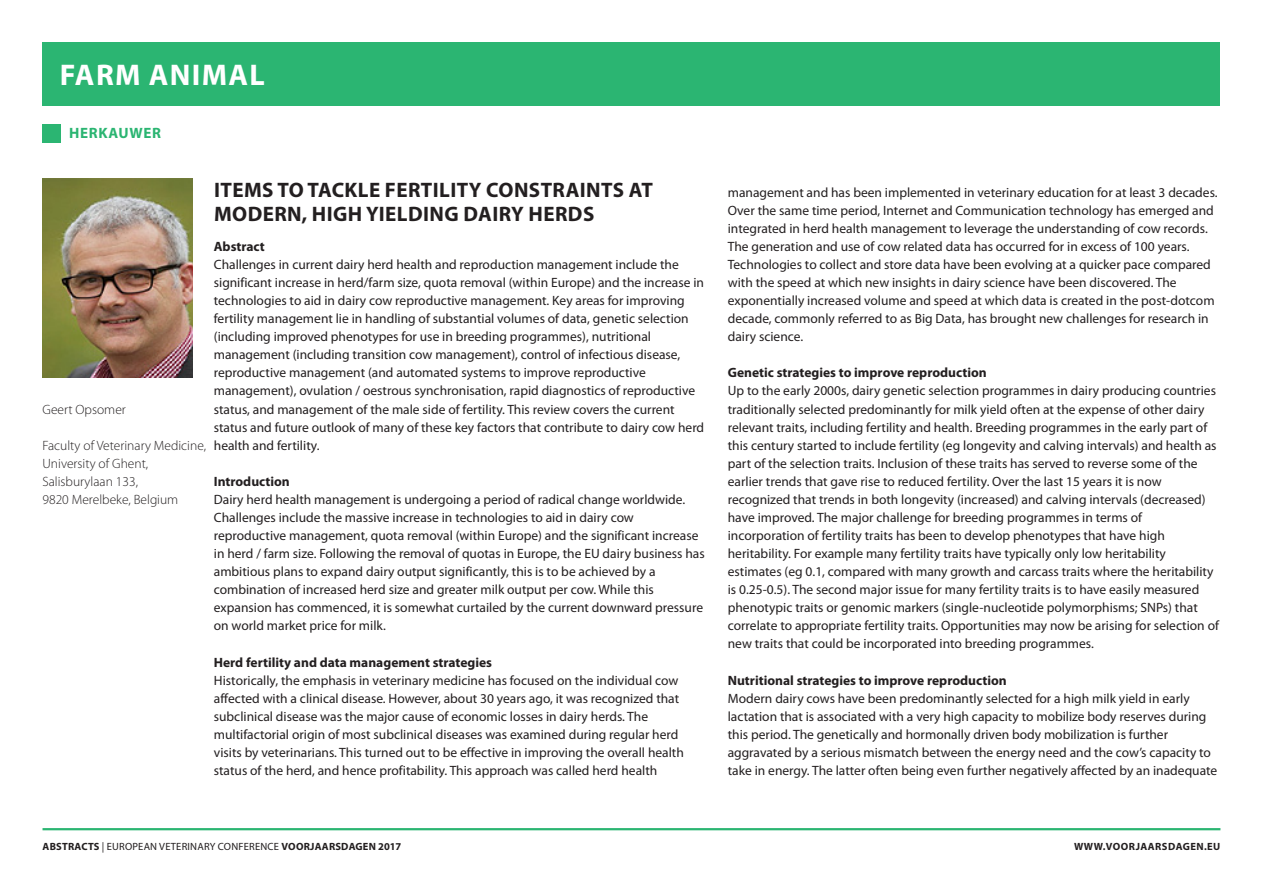
<style>
.page{position:relative;width:1263px;height:893px;background:#fff}
.page>*{position:absolute;margin:0;border:0;box-sizing:border-box;transform-origin:0 0}
.t1{font:700 30px "Myriad Pro";letter-spacing:.045em;color:#fff}
._02_Titel_Abstract{font:700 21px/24px "Myriad Pro";letter-spacing:.02em;color:#231f20}
.t2{font:700 15px "Myriad Pro";letter-spacing:.045em;color:#2bb572}
._01_Platte_tekst{font:13.5px/18px "Myriad Pro";color:#231f20}
._03_Tussenkop{font:700 13.5px "Myriad Pro";color:#231f20}
.t3{font:300 13.5px/18px "Myriad Pro";color:#231f20}
.t4{font:10.5px "Myriad Pro";letter-spacing:.02em;color:#231f20}
.t5{font:700 10.5px "Myriad Pro";letter-spacing:.045em;color:#231f20}
.s1{font-weight:700}
</style>
<div class="page">
<div style="left:43px;top:43px;width:1177px;height:63px;background:#2bb572"></div>
<hr style="left:43px;top:828px;width:1177px;height:2px;background:#2bb572">
<div style="left:43px;top:124px;width:18px;height:18px;background:#2bb572"></div>
<img style="left:43px;top:179px;width:150px;height:198px">
<hr style="left:1262px;top:43px;width:1px;height:31px;background:#ed028c">
<h1 class="t1" style="left:60px;top:58px;width:206px">FARM ANIMAL</h1>
<p class="t2" style="left:69px;top:125px;width:93px">HERKAUWER</p>
<p class="t3" style="left:43px;top:400px;width:85px">Geert Opsomer</p>
<p class="t3" style="left:43px;top:436px;width:165px">Faculty of Veterinary Medicine,<br>University of Ghent,<br>Salisburylaan 133,<br>9820 Merelbeke, Belgium</p>
<p class="_02_Titel_Abstract" style="left:214px;top:178px;width:440px">ITEMS TO TACKLE FERTILITY CONSTRAINTS AT<br>MODERN, HIGH YIELDING DAIRY HERDS</p>
<p class="_03_Tussenkop" style="left:214px;top:239px;width:53px">Abstract</p>
<p class="_01_Platte_tekst" style="left:214px;top:256px;width:492px">Challenges in current dairy herd health and reproduction management include the significant increase in herd/farm size, quota removal (within Europe) and the increase in technologies to aid in dairy cow reproductive management. Key areas for improving fertility management lie in handling of substantial volumes of data, genetic selection (including improved phenotypes for use in breeding programmes), nutritional management (including transition cow management), control of infectious disease, reproductive management (and automated systems to improve reproductive management), ovulation / oestrous synchronisation, rapid diagnostics of reproductive status, and management of the male side of fertility. This review covers the current status and future outlook of many of these key factors that contribute to dairy cow herd health and fertility.</p>
<p class="_03_Tussenkop" style="left:214px;top:474px;width:78px">Introduction</p>
<p class="_01_Platte_tekst" style="left:214px;top:491px;width:492px">Dairy herd health management is undergoing a period of radical change worldwide.<br>Challenges include the massive increase in technologies to aid in dairy cow reproductive management, quota removal (within Europe) and the significant increase in herd / farm size. Following the removal of quotas in Europe, the EU dairy business has ambitious plans to expand dairy output significantly, this is to be achieved by a combination of increased herd size and greater milk output per cow. While this expansion has commenced, it is somewhat curtailed by the current downward pressure on world market price for milk.</p>
<p class="_03_Tussenkop" style="left:214px;top:654px;width:280px">Herd fertility and data management strategies</p>
<p class="_01_Platte_tekst" style="left:214px;top:671px;width:472px">Historically, the emphasis in veterinary medicine has focused on the individual cow affected with a clinical disease. However, about 30 years ago, it was recognized that subclinical disease was the major cause of economic losses in dairy herds. The multifactorial origin of most subclinical diseases was examined during regular herd visits by veterinarians. This turned out to be effective in improving the overall health status of the herd, and hence profitability. This approach was called herd health</p>
<p class="_01_Platte_tekst" style="left:728px;top:183px;width:491px">management and has been implemented in veterinary education for at least 3 decades.<br>Over the same time period, Internet and Communication technology has emerged and integrated in herd health management to leverage the understanding of cow records.<br>The generation and use of cow related data has occurred for in excess of 100 years.<br>Technologies to collect and store data have been evolving at a quicker pace compared with the speed at which new insights in dairy science have been discovered. The exponentially increased volume and speed at which data is created in the post-dotcom decade, commonly referred to as Big Data, has brought new challenges for research in dairy science.</p>
<p class="_03_Tussenkop" style="left:728px;top:365px;width:260px">Genetic strategies to improve reproduction</p>
<p class="_01_Platte_tekst" style="left:728px;top:382px;width:493px">Up to the early 2000s, dairy genetic selection programmes in dairy producing countries traditionally selected predominantly for milk yield often at the expense of other dairy relevant traits, including fertility and health. Breeding programmes in the early part of this century started to include fertility (eg longevity and calving intervals) and health as part of the selection traits. Inclusion of these traits has served to reverse some of the earlier trends that gave rise to reduced fertility. Over the last 15 years it is now recognized that trends in both longevity (increased) and calving intervals (decreased) have improved. The major challenge for breeding programmes in terms of incorporation of fertility traits has been to develop phenotypes that have high heritability. For example many fertility traits have typically only low heritability estimates (eg 0.1, compared with many growth and carcass traits where the heritability is 0.25-0.5). The second major issue for many fertility traits is to have easily measured phenotypic traits or genomic markers (single-nucleotide polymorphisms; SNPs) that correlate to appropriate fertility traits. Opportunities may now be arising for selection of new traits that could be incorporated into breeding programmes.</p>
<p class="_03_Tussenkop" style="left:728px;top:672px;width:280px">Nutritional strategies to improve reproduction</p>
<p class="_01_Platte_tekst" style="left:728px;top:689px;width:491px">Modern dairy cows have been predominantly selected for a high milk yield in early lactation that is associated with a very high capacity to mobilize body reserves during this period. The genetically and hormonally driven body mobilization is further aggravated by a serious mismatch between the energy need and the cow’s capacity to take in energy. The latter often being even further negatively affected by an inadequate</p>
<p class="t4" style="left:43px;top:841px;width:360px"><span class="s1">ABSTRACTS</span> | EUROPEAN VETERINARY CONFERENCE <span class="s1">VOORJAARSDAGEN 2017</span></p>
<p class="t5" style="left:1074px;top:841px;width:148px">WWW.VOORJAARSDAGEN.EU</p>
</div>
